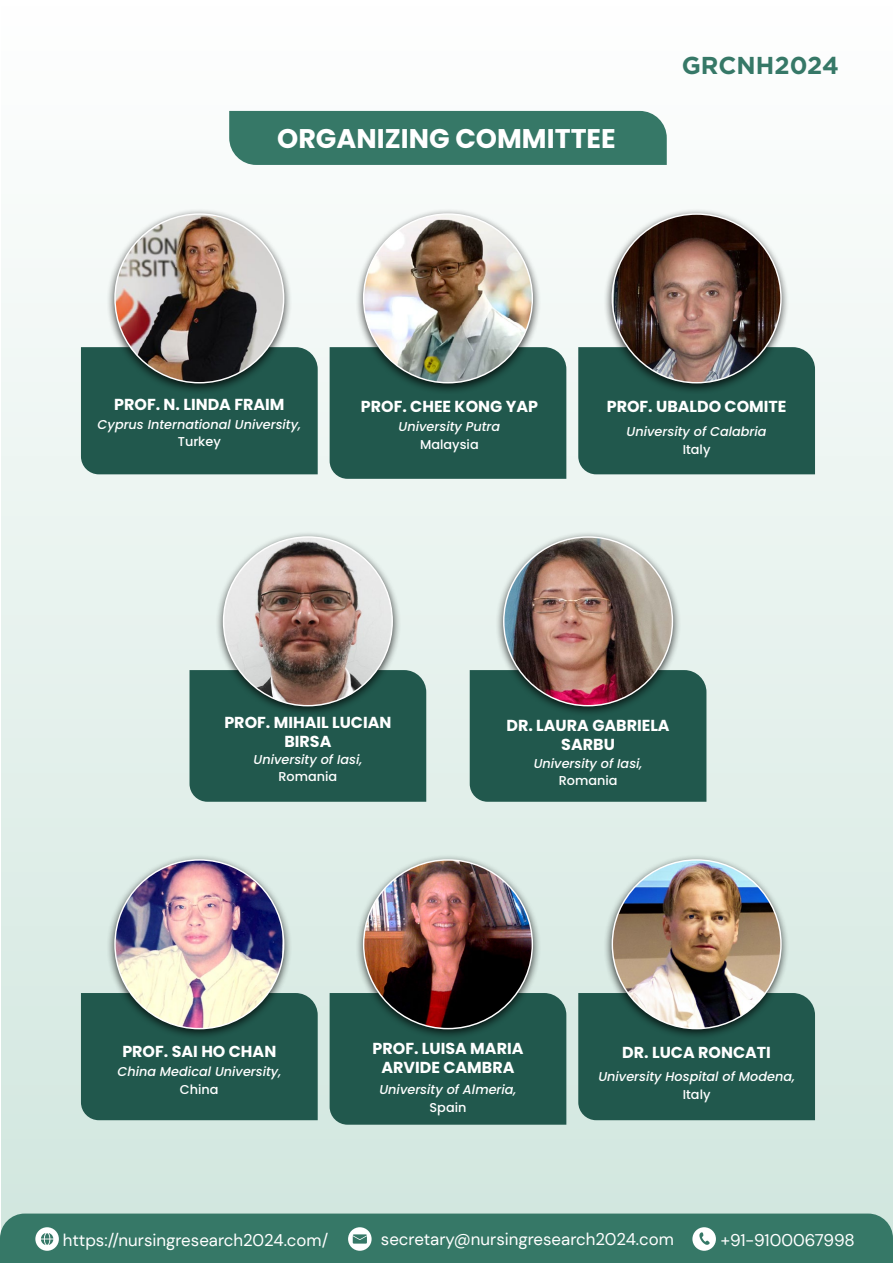
<style>
.page{position:relative;width:893px;height:1263px;background:#fff}
.page>*{position:absolute;margin:0;border:0;box-sizing:border-box;transform-origin:0 0}
.t1{font:700 27px "Poppins";color:#fff}
.t2{font:700 24.45px "Gotham";color:#367867}
.t3{font:16.8px "DM Sans";color:#fff}
.t4{font:700 15.9px/19px "Poppins";color:#fff;text-align:center}
.t5{font:italic 500 12.9px "Poppins";color:#fff}
.t6{font:500 12.9px "Poppins";color:#fff}
</style>
<div class="page">
<div style="left:1px;top:1px;width:891px;height:1261px;background:linear-gradient(to bottom,#fefefe,#d0e6de)"></div>
<div style="left:229px;top:111px;width:438px;height:54px;background:#367867"></div>
<div style="left:0;top:1213px;width:893px;height:50px;background:#367867"></div>
<div style="left:81px;top:347px;width:237px;height:127px;background:#21584d"></div>
<div style="left:106px;top:208px;width:186px;height:186px;background:#000;opacity:.75"></div>
<img style="left:115px;top:214px;width:169px;height:169px;border-radius:84px">
<div style="left:330px;top:347px;width:236px;height:132px;background:#21584d"></div>
<div style="left:355px;top:208px;width:186px;height:186px;background:#000;opacity:.75"></div>
<img style="left:364px;top:214px;width:168px;height:169px;border-radius:84px">
<div style="left:578px;top:347px;width:237px;height:127px;background:#21584d"></div>
<div style="left:603px;top:208px;width:187px;height:186px;background:#000;opacity:.75"></div>
<img style="left:612px;top:214px;width:169px;height:169px;border-radius:84px">
<div style="left:190px;top:670px;width:236px;height:132px;background:#21584d"></div>
<div style="left:215px;top:531px;width:186px;height:186px;background:#000;opacity:.75"></div>
<img style="left:224px;top:537px;width:168px;height:169px;border-radius:84px">
<div style="left:470px;top:670px;width:236px;height:132px;background:#21584d"></div>
<div style="left:495px;top:531px;width:186px;height:186px;background:#000;opacity:.75"></div>
<img style="left:504px;top:537px;width:168px;height:169px;border-radius:84px">
<div style="left:81px;top:993px;width:237px;height:127px;background:#21584d"></div>
<div style="left:106px;top:854px;width:186px;height:186px;background:#000;opacity:.75"></div>
<img style="left:115px;top:860px;width:169px;height:168px;border-radius:84px">
<div style="left:330px;top:993px;width:236px;height:132px;background:#21584d"></div>
<div style="left:355px;top:854px;width:186px;height:186px;background:#000;opacity:.75"></div>
<img style="left:364px;top:860px;width:168px;height:168px;border-radius:84px">
<div style="left:578px;top:993px;width:237px;height:127px;background:#21584d"></div>
<div style="left:603px;top:854px;width:187px;height:186px;background:#000;opacity:.75"></div>
<img style="left:612px;top:860px;width:169px;height:168px;border-radius:84px">
<h1 class="t1" style="left:277px;top:123px;width:340px">ORGANIZING COMMITTEE</h1>
<h2 class="t2" style="left:682px;top:49px;width:159px">GRCNH2024</h2>
<p class="t4" style="left:114px;top:395px;width:172px">PROF. N. LINDA FRAIM</p>
<p class="t5" style="left:98px;top:417px;width:205px">Cyprus International University,</p>
<p class="t6" style="left:178px;top:434px;width:45px">Turkey</p>
<p class="t4" style="left:361px;top:397px;width:179px">PROF. CHEE KONG YAP</p>
<p class="t5" style="left:399px;top:419px;width:103px">University Putra</p>
<p class="t6" style="left:420px;top:437px;width:60px">Malaysia</p>
<p class="t4" style="left:607px;top:397px;width:181px">PROF. UBALDO COMITE</p>
<p class="t5" style="left:627px;top:424px;width:142px">University of Calabria</p>
<p class="t6" style="left:683px;top:442px;width:29px">Italy</p>
<p class="t4" style="left:224px;top:713px;width:169px">PROF. MIHAIL LUCIAN<br>BIRSA</p>
<p class="t5" style="left:253px;top:751px;width:110px">University of Iasi,</p>
<p class="t6" style="left:278px;top:769px;width:60px">Romania</p>
<p class="t4" style="left:506px;top:716px;width:165px">DR. LAURA GABRIELA<br>SARBU</p>
<p class="t5" style="left:534px;top:756px;width:110px">University of Iasi,</p>
<p class="t6" style="left:559px;top:773px;width:60px">Romania</p>
<p class="t4" style="left:122px;top:1042px;width:155px">PROF. SAI HO CHAN</p>
<p class="t5" style="left:117px;top:1064px;width:165px">China Medical University,</p>
<p class="t6" style="left:180px;top:1082px;width:40px">China</p>
<p class="t4" style="left:372px;top:1039px;width:152px">PROF. LUISA MARIA<br>ARVIDE CAMBRA</p>
<p class="t5" style="left:379px;top:1082px;width:139px">University of Almeria,</p>
<p class="t6" style="left:429px;top:1100px;width:38px">Spain</p>
<p class="t4" style="left:622px;top:1043px;width:150px">DR. LUCA RONCATI</p>
<p class="t5" style="left:598px;top:1069px;width:198px">University Hospital of Modena,</p>
<p class="t6" style="left:683px;top:1087px;width:29px">Italy</p>
<h3 class="t3" style="left:63px;top:1229px;width:267px">https://nursingresearch2024.com/</h3>
<h3 class="t3" style="left:381px;top:1228px;width:295px">secretary@nursingresearch2024.com</h3>
<h3 class="t3" style="left:720px;top:1229px;width:136px">+91-9100067998</h3>
</div>
